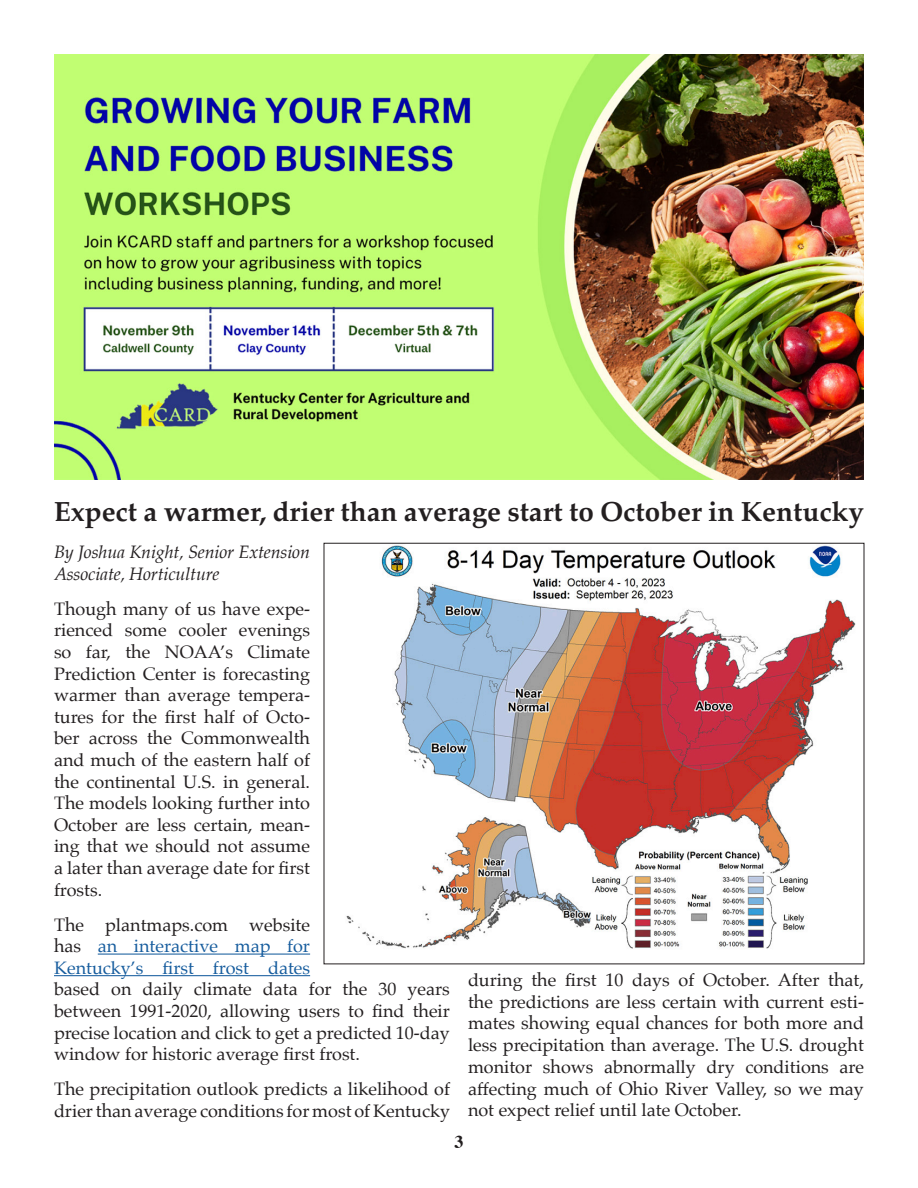
<style>
.page{position:relative;width:918px;height:1188px;background:#fff}
.page>*{position:absolute;margin:0;border:0;box-sizing:border-box;transform-origin:0 0}
.t1{font:700 27.75px "Palatino";color:#231f20}
.t2{font:18px/21.6px "Palatino";color:#231f20;text-align:justify}
.t3{font:italic 18px/21.6px "Palatino";letter-spacing:-.01em;color:#231f20}
.t4{font:700 18px "Times";color:#231f20}
.s1{color:#175d9e}
</style>
<div class="page">
<img style="left:54px;top:54px;width:810px;height:426px">
<hr style="left:98px;top:954px;width:212px;height:1px;background:#175d9e">
<hr style="left:54px;top:975px;width:256px;height:1px;background:#175d9e">
<img style="left:346px;top:545px;width:510px;height:404px">
<p class="t1" style="left:54px;top:488px;width:812px">Expect a warmer, drier than average start to October in Kentucky</p>
<p class="t3" style="left:54px;top:541px;width:258px">By Joshua Knight, Senior Extension<br>Associate, Horticulture</p>
<p class="t2" style="left:54px;top:598px;width:258px">Though many of us have expe&shy;rienced some cooler evenings so far, the NOAA’s Climate Prediction Center is forecasting warmer than average tempera&shy;tures for the first half of Octo&shy;ber across the Commonwealth and much of the eastern half of the continental U.S. in general.<br>The models looking further into October are less certain, mean&shy;ing that we should not assume a later than average date for first frosts.</p>
<p class="t2" style="left:54px;top:914px;width:397px;text-align:left">The plantmaps.com website<br>has <span class="s1">an interactive map for<br>Kentucky’s first frost dates<br></span>based on daily climate data for the 30 years between 1991-2020, allowing users to find their precise location and click to get a predicted 10-day window for historic average first frost.</p>
<p class="t2" style="left:54px;top:1078px;width:398px">The precipitation outlook predicts a likelihood of drier than average conditions for most of Kentucky</p>
<p class="t2" style="left:468px;top:969px;width:398px">during the first 10 days of October. After that, the predictions are less certain with current esti&shy;mates showing equal chances for both more and less precipitation than average. The U.S. drought monitor shows abnormally dry conditions are affecting much of Ohio River Valley, so we may not expect relief until late October.</p>
<p class="t4" style="left:454px;top:1124px;width:10px">3</p>
</div>
